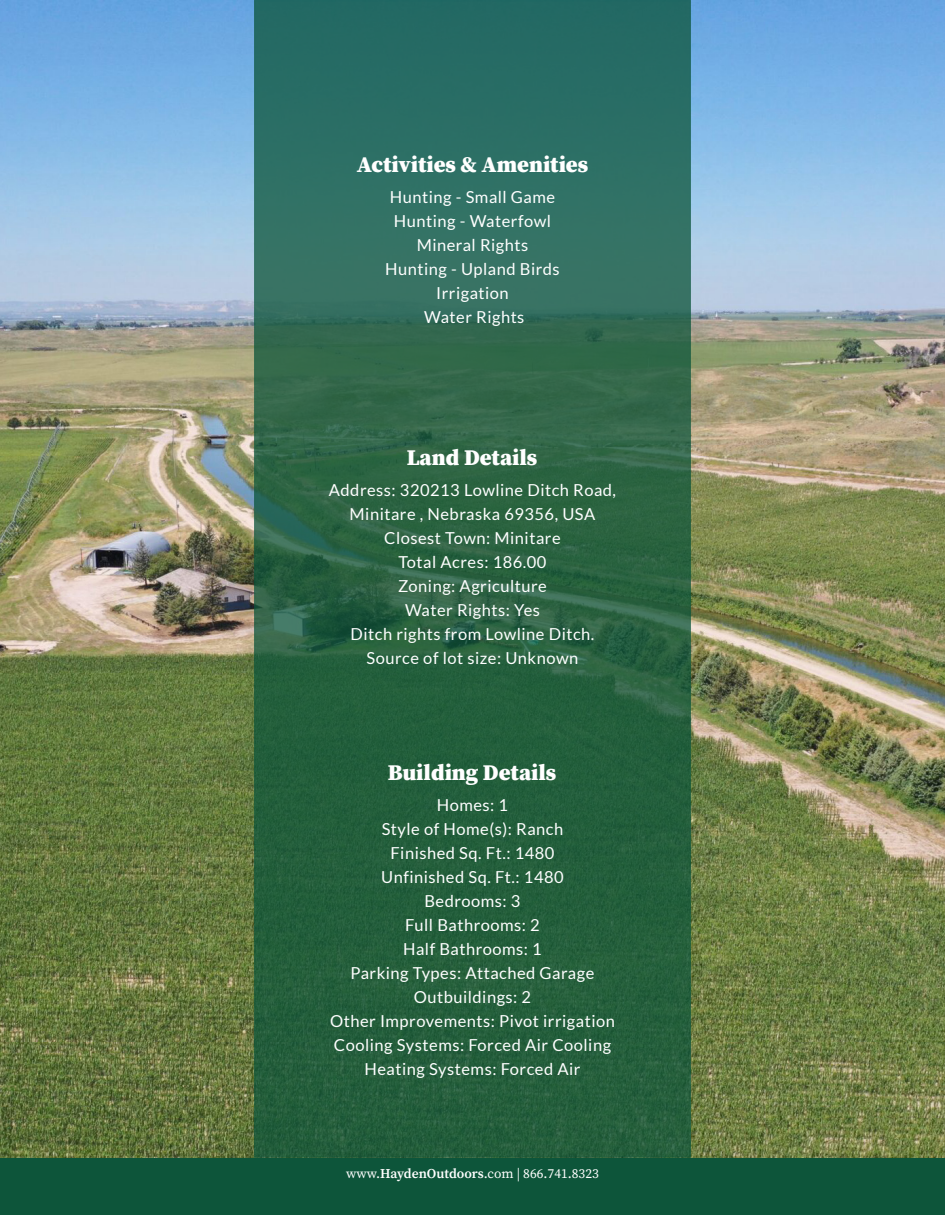
<style>
.page{position:relative;width:945px;height:1215px;background:#fff}
.page>*{position:absolute;margin:0;border:0;box-sizing:border-box;transform-origin:0 0}
.t1{font:900 22.5px "Source Serif Pro";color:#fff}
.Property_Summary_Body{font:16.5px/24px "Lato";letter-spacing:.03em;color:#fff;text-align:center}
.t2{font:13.5px "Source Serif Pro";color:#fff}
.s1{font-weight:600}
</style>
<div class="page">
<div style="left:0;top:1158px;width:945px;height:57px;background:#0d553a"></div>
<img style="left:0;top:0;width:945px;height:1158px">
<svg style="left:254px;top:0;width:437px;height:1158px;background:#296449"></svg>
<p class="t1" style="left:357px;top:149px;width:233px">Activities &amp; Amenities</p>
<p class="Property_Summary_Body" style="left:390px;top:185px;width:167px">Hunting - Small Game</p>
<p class="Property_Summary_Body" style="left:394px;top:209px;width:159px">Hunting - Waterfowl</p>
<p class="Property_Summary_Body" style="left:417px;top:233px;width:113px">Mineral Rights</p>
<p class="Property_Summary_Body" style="left:385px;top:257px;width:176px">Hunting - Upland Birds</p>
<p class="Property_Summary_Body" style="left:436px;top:281px;width:74px">Irrigation</p>
<p class="Property_Summary_Body" style="left:424px;top:305px;width:102px">Water Rights</p>
<p class="t1" style="left:407px;top:441px;width:132px">Land Details</p>
<p class="Property_Summary_Body" style="left:329px;top:478px;width:289px">Address: 320213 Lowline Ditch Road,<br>Minitare , Nebraska 69356, USA</p>
<p class="Property_Summary_Body" style="left:384px;top:526px;width:178px">Closest Town: Minitare</p>
<p class="Property_Summary_Body" style="left:398px;top:550px;width:150px">Total Acres: 186.00</p>
<p class="Property_Summary_Body" style="left:398px;top:574px;width:150px">Zoning: Agriculture</p>
<p class="Property_Summary_Body" style="left:405px;top:598px;width:136px">Water Rights: Yes</p>
<p class="Property_Summary_Body" style="left:351px;top:622px;width:245px">Ditch rights from Lowline Ditch.</p>
<p class="Property_Summary_Body" style="left:367px;top:646px;width:213px">Source of lot size: Unknown</p>
<p class="t1" style="left:388px;top:757px;width:170px">Building Details</p>
<p class="Property_Summary_Body" style="left:437px;top:793px;width:73px">Homes: 1</p>
<p class="Property_Summary_Body" style="left:382px;top:817px;width:183px">Style of Home(s): Ranch</p>
<p class="Property_Summary_Body" style="left:390px;top:841px;width:166px">Finished Sq. Ft.: 1480</p>
<p class="Property_Summary_Body" style="left:381px;top:865px;width:184px">Unfinished Sq. Ft.: 1480</p>
<p class="Property_Summary_Body" style="left:424px;top:889px;width:98px">Bedrooms: 3</p>
<p class="Property_Summary_Body" style="left:405px;top:913px;width:136px">Full Bathrooms: 2</p>
<p class="Property_Summary_Body" style="left:403px;top:937px;width:140px">Half Bathrooms: 1</p>
<p class="Property_Summary_Body" style="left:351px;top:961px;width:245px">Parking Types: Attached Garage</p>
<p class="Property_Summary_Body" style="left:414px;top:985px;width:119px">Outbuildings: 2</p>
<p class="Property_Summary_Body" style="left:330px;top:1009px;width:286px">Other Improvements: Pivot irrigation</p>
<p class="Property_Summary_Body" style="left:334px;top:1033px;width:279px">Cooling Systems: Forced Air Cooling</p>
<p class="Property_Summary_Body" style="left:364px;top:1057px;width:218px">Heating Systems: Forced Air</p>
<p class="t2" style="left:346px;top:1164px;width:254px">www.<span class="s1">HaydenOutdoors</span>.com | 866.741.8323</p>
</div>
